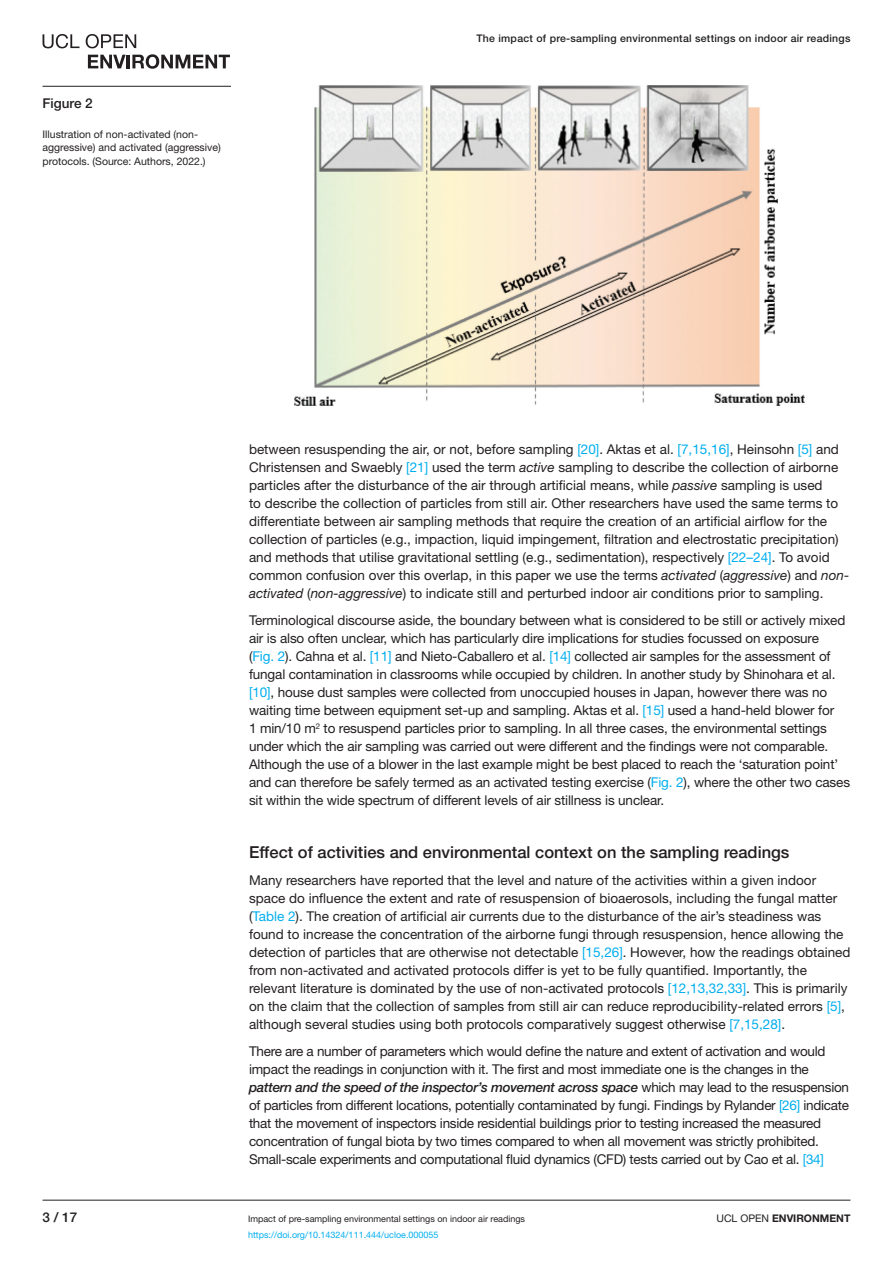
<style>
.page{position:relative;width:893px;height:1263px;background:#fff}
.page>*{position:absolute;margin:0;border:0;box-sizing:border-box;transform-origin:0 0}
.t1{font:500 16.5px "Helvetica Neue LT Std";color:#231f20}
.t2{font:13.5px/18px "Helvetica Neue LT Std";letter-spacing:-.01em;color:#231f20}
.t3{font:500 13.5px "Helvetica Neue LT Std";color:#231f20}
.t4{font:10.5px/13.5px "Helvetica Neue LT Std";color:#231f20}
.t5{font:500 10.5px "Helvetica Neue LT Std";letter-spacing:.025em;color:#231f20}
.t6{font:700 10.5px "Helvetica Neue LT Std";color:#231f20}
.t7{font:9px "Helvetica Neue LT Std";color:#231f20}
.t8{font:9px "Helvetica Neue LT Std";color:#00aeef}
.s1{color:#00aeef}
.s2{font-style:italic}
.s3{font-weight:500;font-style:italic}
.s4{font-weight:400}
</style>
<div class="page">
<hr style="left:43px;top:1200px;width:807px;height:1px;background:#231f20">
<svg style="left:43px;top:34px;width:36px;height:14px"></svg>
<svg style="left:86px;top:34px;width:50px;height:14px"></svg>
<svg style="left:88px;top:54px;width:142px;height:15px"></svg>
<img style="left:295px;top:86px;width:510px;height:319px">
<hr style="left:43px;top:86px;width:188px;height:1px;background:#231f20">
<p class="t3" style="left:43px;top:95px;width:52px">Figure 2</p>
<p class="t4" style="left:43px;top:127px;width:180px">Illustration of non-activated (non&shy;aggressive) and activated (aggressive) protocols. (Source: Authors, 2022.)</p>
<p class="t5" style="left:476px;top:32px;width:376px">The impact of pre-sampling environmental settings on indoor air readings</p>
<p class="t2" style="left:249px;top:440px;width:602px">between resuspending the air, or not, before sampling <span class="s1">[20]</span>. Aktas et al. <span class="s1">[7,15,16]</span>, Heinsohn <span class="s1">[5]</span> and Christensen and Swaebly <span class="s1">[21]</span> used the term <span class="s2">active</span> sampling to describe the collection of airborne particles after the disturbance of the air through artificial means, while <span class="s2">passive</span> sampling is used<br>to describe the collection of particles from still air. Other researchers have used the same terms to differentiate between air sampling methods that require the creation of an artificial airflow for the collection of particles (e.g., impaction, liquid impingement, filtration and electrostatic precipitation) and methods that utilise gravitational settling (e.g., sedimentation), respectively <span class="s1">[22–24]</span>. To avoid common confusion over this overlap, in this paper we use the terms <span class="s2">activated</span> (<span class="s2">aggressive</span>) and <span class="s2">non&shy;activated</span> (<span class="s2">non-aggressive</span>) to indicate still and perturbed indoor air conditions prior to sampling.</p>
<p class="t2" style="left:249px;top:611px;width:603px">Terminological discourse aside, the boundary between what is considered to be still or actively mixed air is also often unclear, which has particularly dire implications for studies focussed on exposure<br>(<span class="s1">Fig. 2</span>). Cahna et al. <span class="s1">[11]</span> and Nieto-Caballero et al. <span class="s1">[14]</span> collected air samples for the assessment of fungal contamination in classrooms while occupied by children. In another study by Shinohara et al. <span class="s1">[10]</span>, house dust samples were collected from unoccupied houses in Japan, however there was no waiting time between equipment set-up and sampling. Aktas et al. <span class="s1">[15]</span> used a hand-held blower for<br>1 min/10 m<sup>2</sup> to resuspend particles prior to sampling. In all three cases, the environmental settings under which the air sampling was carried out were different and the findings were not comparable.<br>Although the use of a blower in the last example might be best placed to reach the ‘saturation point’ and can therefore be safely termed as an activated testing exercise (<span class="s1">Fig. 2</span>), where the other two cases sit within the wide spectrum of different levels of air stillness is unclear.</p>
<p class="t1" style="left:249px;top:842px;width:542px">Effect of activities and environmental context on the sampling readings</p>
<p class="t2" style="left:249px;top:871px;width:603px">Many researchers have reported that the level and nature of the activities within a given indoor space do influence the extent and rate of resuspension of bioaerosols, including the fungal matter (<span class="s1">Table 2</span>). The creation of artificial air currents due to the disturbance of the air’s steadiness was found to increase the concentration of the airborne fungi through resuspension, hence allowing the detection of particles that are otherwise not detectable <span class="s1">[15,26]</span>. However, how the readings obtained from non-activated and activated protocols differ is yet to be fully quantified. Importantly, the relevant literature is dominated by the use of non-activated protocols <span class="s1">[12,13,32,33]</span>. This is primarily on the claim that the collection of samples from still air can reduce reproducibility-related errors <span class="s1">[5]</span>, although several studies using both protocols comparatively suggest otherwise <span class="s1">[7,15,28]</span>.</p>
<p class="t2" style="left:249px;top:1042px;width:601px">There are a number of parameters which would define the nature and extent of activation and would impact the readings in conjunction with it. The first and most immediate one is the changes in the <span class="s3">pattern and the speed of the inspector’s movement across space</span> which may lead to the resuspension of particles from different locations, potentially contaminated by fungi. Findings by Rylander <span class="s1">[26]</span> indicate that the movement of inspectors inside residential buildings prior to testing increased the measured concentration of fungal biota by two times compared to when all movement was strictly prohibited.<br>Small-scale experiments and computational fluid dynamics (CFD) tests carried out by Cao et al. <span class="s1">[34]</span></p>
<p class="t3" style="left:43px;top:1209px;width:36px">3 / 17</p>
<p class="t7" style="left:248px;top:1213px;width:279px">Impact of pre-sampling environmental settings on indoor air readings</p>
<p class="t6" style="left:716px;top:1211px;width:135px"><span class="s4">UCL OPEN</span> ENVIRONMENT</p>
<p class="t8" style="left:248px;top:1229px;width:192px">https://doi.org/10.14324/111.444/ucloe.000055</p>
</div>
